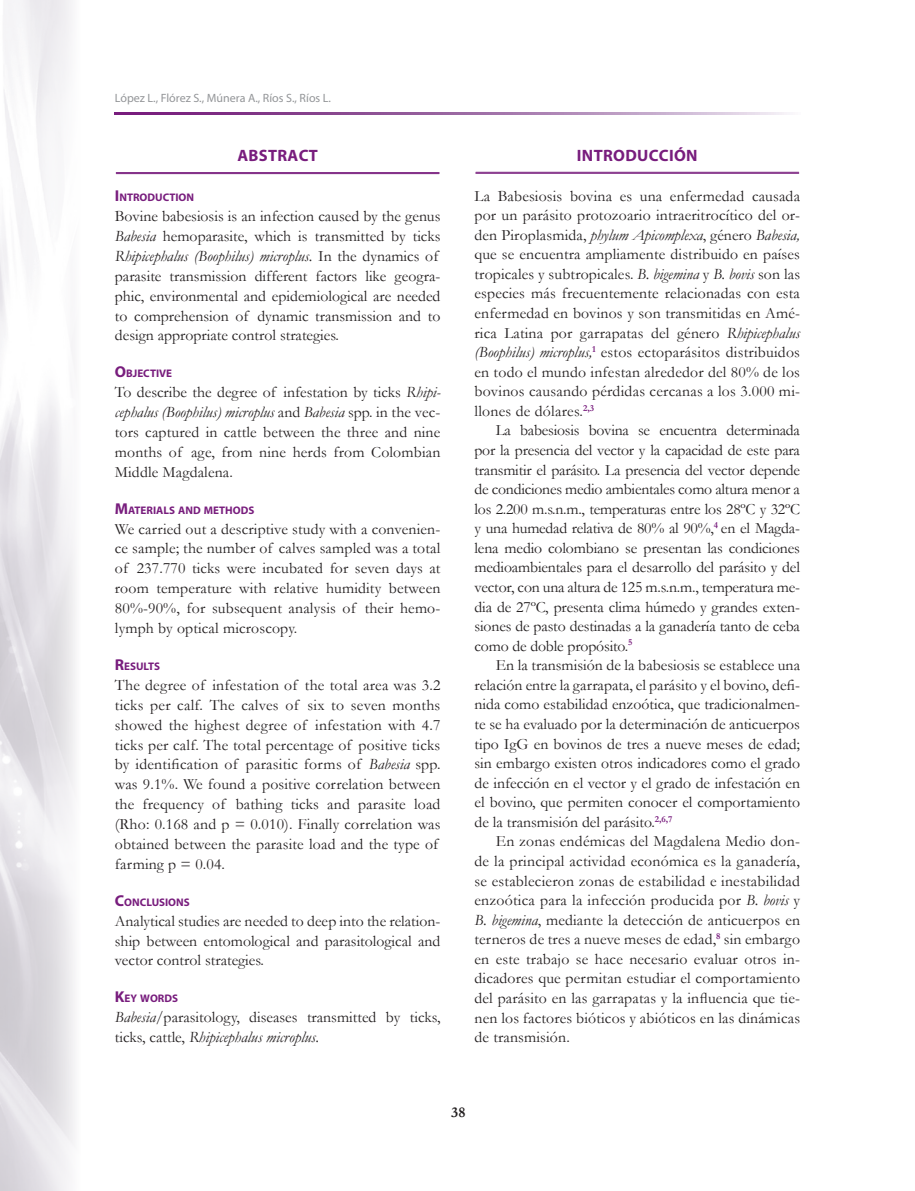
<style>
.page{position:relative;width:915px;height:1191px;background:#fff}
.page>*{position:absolute;margin:0;border:0;box-sizing:border-box;transform-origin:0 0}
.t1{font:700 16.5px "Myriad Pro";letter-spacing:.02em;color:#781d7d}
.t2{font:15.75px/19.5px "Garamond";letter-spacing:.01em;color:#231f20;text-align:justify}
.t3{font:700 15px "Garamond";color:#231f20}
.t4{font:12px "Myriad Pro";color:#939598}
.t5{font:700 10.95px "Myriad Pro";color:#781d7d}
.s1{font-size:15.75px}
.s2{font-style:italic}
</style>
<div class="page">
<svg style="left:115px;top:112px;width:672px;height:2px"></svg>
<img style="left:0;top:0;width:76px;height:1191px">
<hr style="left:116px;top:172px;width:323px;height:1px;background:#781d7d">
<hr style="left:116px;top:173px;width:323px;height:1px;background:#781d7d">
<hr style="left:475px;top:172px;width:323px;height:1px;background:#781d7d">
<hr style="left:475px;top:173px;width:323px;height:1px;background:#781d7d">
<p class="t4" style="left:115px;top:90px;width:217px">López L., Flórez S., Múnera A., Ríos S., Ríos L.</p>
<p class="t1" style="left:237px;top:145px;width:51px">ABSTRAC</p>
<p class="t1" style="left:309px;top:145px;width:11px">T</p>
<p class="t5" style="left:115px;top:190px;width:81px"><span class="s1">I</span>NTRODUCTION</p>
<p class="t2" style="left:115px;top:206px;width:327px;line-height:20px;text-align:left">Bovine babesiosis is an infection caused by the genus <span class="s2">Babesia</span> hemoparasite, which is transmitted by ticks <span class="s2">Rhipicephalus (Boophilus) microplus.</span> In the dynamics of parasite transmission different factors like geogra&shy;phic, environmental and epidemiological are needed to comprehension of dynamic transmission and to design appropriate control strategies.</p>
<p class="t5" style="left:115px;top:366px;width:59px"><span class="s1">O</span>BJECTIVE</p>
<p class="t2" style="left:115px;top:382px;width:327px;line-height:20px">To describe the degree of infestation by ticks <span class="s2">Rhipi&shy;cephalus (Boophilus) microplus</span> and <span class="s2">Babesia</span> spp. in the vec&shy;tors captured in cattle between the three and nine months of age, from nine herds from Colombian Middle Magdalena.</p>
<p class="t5" style="left:115px;top:503px;width:141px"><span class="s1">M</span>ATERIALS AND METHODS</p>
<p class="t2" style="left:115px;top:518px;width:327px;line-height:20px">We carried out a descriptive study with a convenien&shy;ce sample; the number of calves sampled was a total of 237.770 ticks were incubated for seven days at room temperature with relative humidity between 80%-90%, for subsequent analysis of their hemo&shy;lymph by optical microscopy.</p>
<p class="t5" style="left:115px;top:659px;width:47px"><span class="s1">R</span>ESULTS</p>
<p class="t2" style="left:115px;top:674px;width:327px;line-height:20px;text-align:left">The degree of infestation of the total area was 3.2 ticks per calf. The calves of six to seven months showed the highest degree of infestation with 4.7 ticks per calf. The total percentage of positive ticks by identification of parasitic forms of <span class="s2">Babesia</span> spp. was 9.1%. We found a positive correlation between the frequency of bathing ticks and parasite load (Rho: 0.168 and p = 0.010). Finally correlation was obtained between the parasite load and the type of farming p = 0.04.</p>
<p class="t5" style="left:115px;top:895px;width:76px"><span class="s1">C</span>ONCLUSIONS</p>
<p class="t2" style="left:115px;top:910px;width:327px;line-height:20px">Analytical studies are needed to deep into the relation&shy;ship between entomological and parasitological and vector control strategies.</p>
<p class="t5" style="left:115px;top:991px;width:65px"><span class="s1">K</span>EY WORDS</p>
<p class="t2" style="left:115px;top:1007px;width:327px;line-height:20px"><span class="s2">Babesia</span>/parasitology, diseases transmitted by ticks, ticks, cattle, <span class="s2">Rhipicephalus microplus.</span></p>
<p class="t1" style="left:576px;top:145px;width:120px">INTRODUCCIÓN</p>
<p class="t2" style="left:474px;top:185px;width:327px">La Babesiosis bovina es una enfermedad causada por un parásito protozoario intraeritrocítico del or&shy;den Piroplasmida, <span class="s2">phylum Apicomplexa</span>, género <span class="s2">Babesia, </span>que se encuentra ampliamente distribuido en países tropicales y subtropicales. <span class="s2">B. bigemina</span> y <span class="s2">B. bovis</span> son las especies más frecuentemente relacionadas con esta enfermedad en bovinos y son transmitidas en Amé&shy;rica Latina por garrapatas del género <span class="s2">Rhipicephalus (Boophilus) microplus,</span><sup>1</sup> estos ectoparásitos distribuidos en todo el mundo infestan alrededor del 80% de los bovinos causando pérdidas cercanas a los 3.000 mi&shy;llones de dólares.<sup>2,3</sup></p>
<p class="t2" style="left:474px;top:420px;width:327px;text-indent:21px">La babesiosis bovina se encuentra determinada por la presencia del vector y la capacidad de este para transmitir el parásito. La presencia del vector depende de condiciones medio ambientales como altura menor a los 2.200 m.s.n.m., temperaturas entre los 28ºC y 32ºC y una humedad relativa de 80% al 90%,<sup>4</sup> en el Magda&shy;lena medio colombiano se presentan las condiciones medioambientales para el desarrollo del parásito y del vector, con una altura de 125 m.s.n.m., temperatura me&shy;dia de 27ºC, presenta clima húmedo y grandes exten&shy;siones de pasto destinadas a la ganadería tanto de ceba como de doble propósito.<sup>5</sup></p>
<p class="t2" style="left:474px;top:655px;width:327px;text-indent:21px">En la transmisión de la babesiosis se establece una relación entre la garrapata, el parásito y el bovino, defi&shy;nida como estabilidad enzoótica, que tradicionalmen&shy;te se ha evaluado por la determinación de anticuerpos tipo IgG en bovinos de tres a nueve meses de edad; sin embargo existen otros indicadores como el grado de infección en el vector y el grado de infestación en el bovino, que permiten conocer el comportamiento de la transmisión del parásito.<sup>2,6,7</sup></p>
<p class="t2" style="left:474px;top:831px;width:327px;text-indent:21px">En zonas endémicas del Magdalena Medio don&shy;de la principal actividad económica es la ganadería, se establecieron zonas de estabilidad e inestabilidad enzoótica para la infección producida por <span class="s2">B. bovis</span> y <span class="s2">B. bigemina</span>, mediante la detección de anticuerpos en terneros de tres a nueve meses de edad,<sup>8</sup> sin embargo en este trabajo se hace necesario evaluar otros in&shy;dicadores que permitan estudiar el comportamiento del parásito en las garrapatas y la influencia que tie&shy;nen los factores bióticos y abióticos en las dinámicas de transmisión.</p>
<p class="t3" style="left:451px;top:1102px;width:16px">38</p>
</div>
